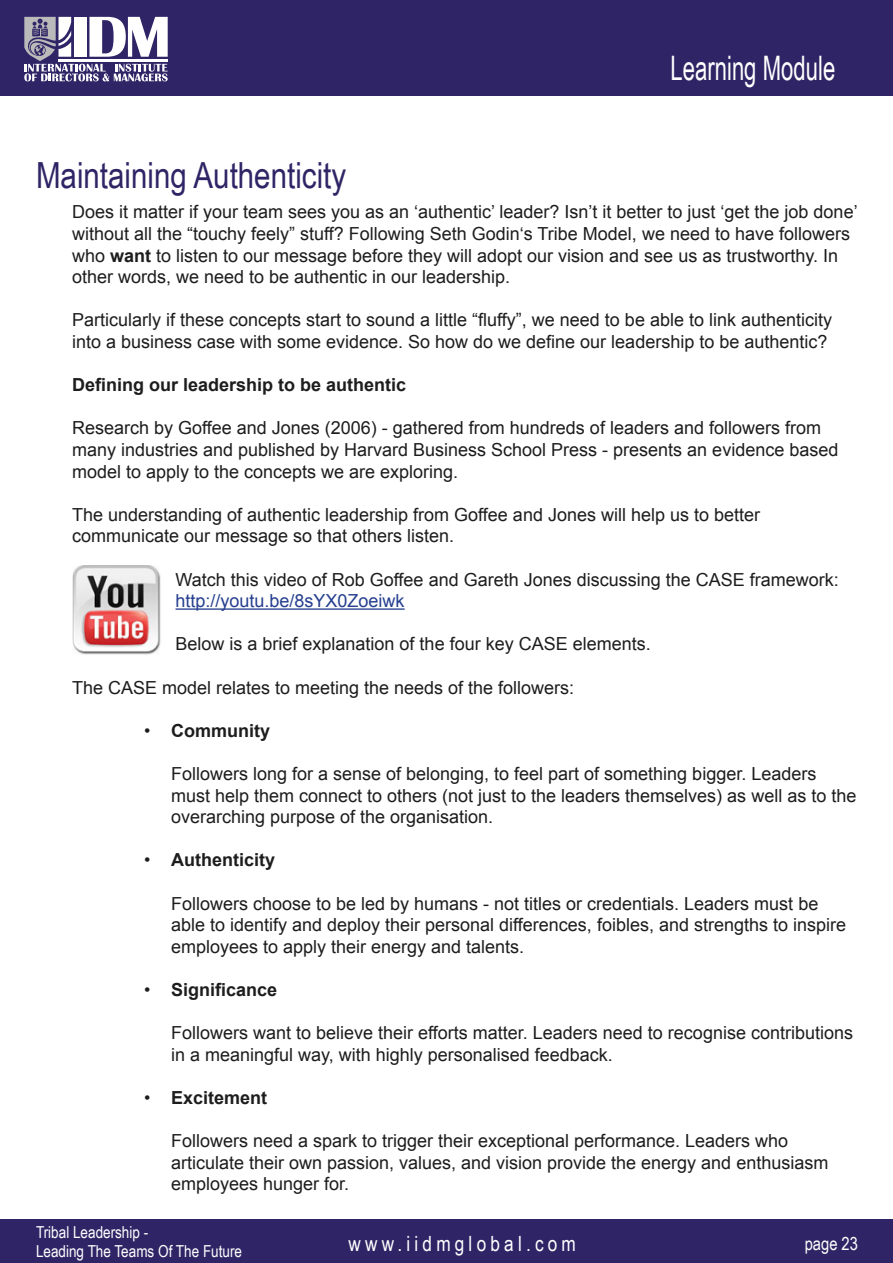
<style>
.page{position:relative;width:893px;height:1263px;background:#fff}
.page>*{position:absolute;margin:0;border:0;box-sizing:border-box;transform-origin:0 0}
.Heading{font:36px "Arial Narrow";color:#2f2566}
.t1{font:33.75px "Arial Narrow";color:#fff;scale:.8 1}
.t2{font:21px "Arial Narrow";letter-spacing:.2em;color:#fff}
.t3{font:18px/21.6px "Arial";color:#1c1d1c}
.t4{font:700 18px "Arial";color:#1c1d1c}
.t5{font:18px "Arial";color:#253f8e}
.t6{font:18px "Arial Narrow";color:#fff}
.t7{font:16.5px/19.8px "Arial Narrow";color:#fff}
.s1{font-weight:700}
.s2{font-weight:400}
</style>
<div class="page">
<div style="left:0;top:1219px;width:893px;height:44px;background:#2f2566"></div>
<div style="left:0;top:0;width:893px;height:96px;background:#2f2566"></div>
<svg style="left:24px;top:17px;width:144px;height:64px"></svg>
<hr style="left:176px;top:608px;width:229px;height:2px;background:#253f8e">
<img style="left:72px;top:566px;width:89px;height:89px">
<p class="Heading" style="left:36px;top:149px;width:312px">Maintaining Authenticity</p>
<h2 class="t1" style="left:670px;top:44px;width:208px">Learning Module</h2>
<p class="t3" style="left:72px;top:201px;width:787px">Does it matter if your team sees you as an ‘authentic’ leader? Isn’t it better to just ‘get the job done’ without all the “touchy feely” stuff? Following Seth Godin‘s Tribe Model, we need to have followers who <span class="s1">want</span> to listen to our message before they will adopt our vision and see us as trustworthy. In other words, we need to be authentic in our leadership.</p>
<p class="t3" style="left:72px;top:309px;width:762px">Particularly if these concepts start to sound a little “fluffy”, we need to be able to link authenticity into a business case with some evidence. So how do we define our leadership to be authentic?</p>
<p class="t4" style="left:72px;top:373px;width:336px">Defining our leadership to be authentic</p>
<p class="t3" style="left:72px;top:417px;width:768px">Research by Goffee and Jones (2006) - gathered from hundreds of leaders and followers from many industries and published by Harvard Business School Press - presents an evidence based model to apply to the concepts we are exploring.</p>
<p class="t3" style="left:72px;top:504px;width:690px">The understanding of authentic leadership from Goffee and Jones will help us to better communicate our message so that others listen.</p>
<p class="t3" style="left:176px;top:569px;width:665px">Watch this video of Rob Goffee and Gareth Jones discussing the CASE framework:</p>
<p class="t5" style="left:176px;top:589px;width:231px">http://youtu.be/8sYX0Zoeiwk</p>
<p class="t3" style="left:176px;top:633px;width:477px">Below is a brief explanation of the four key CASE elements.</p>
<p class="t3" style="left:72px;top:677px;width:504px">The CASE model relates to meeting the needs of the followers:</p>
<p class="t4" style="left:144px;top:718px;width:127px"><span class="s2">•</span> Community</p>
<p class="t3" style="left:171px;top:763px;width:687px">Followers long for a sense of belonging, to feel part of something bigger. Leaders must help them connect to others (not just to the leaders themselves) as well as to the overarching purpose of the organisation.</p>
<p class="t4" style="left:144px;top:848px;width:133px"><span class="s2">•</span> Authenticity</p>
<p class="t3" style="left:171px;top:893px;width:677px">Followers choose to be led by humans - not titles or credentials. Leaders must be able to identify and deploy their personal differences, foibles, and strengths to inspire employees to apply their energy and talents.</p>
<p class="t4" style="left:144px;top:978px;width:135px"><span class="s2">•</span> Significance</p>
<p class="t3" style="left:171px;top:1022px;width:684px">Followers want to believe their efforts matter. Leaders need to recognise contributions in a meaningful way, with highly personalised feedback.</p>
<p class="t4" style="left:144px;top:1086px;width:125px"><span class="s2">•</span> Excitement</p>
<p class="t3" style="left:171px;top:1130px;width:659px">Followers need a spark to trigger their exceptional performance. Leaders who articulate their own passion, values, and vision provide the energy and enthusiasm employees hunger for.</p>
<p class="t7" style="left:36px;top:1221px;width:208px">Tribal Leadership -<br>Leading The Teams Of The Future</p>
<p class="t2" style="left:349px;top:1228px;width:229px">www.iidmglobal.com</p>
<p class="t6" style="left:805px;top:1230px;width:55px">page 23</p>
</div>
